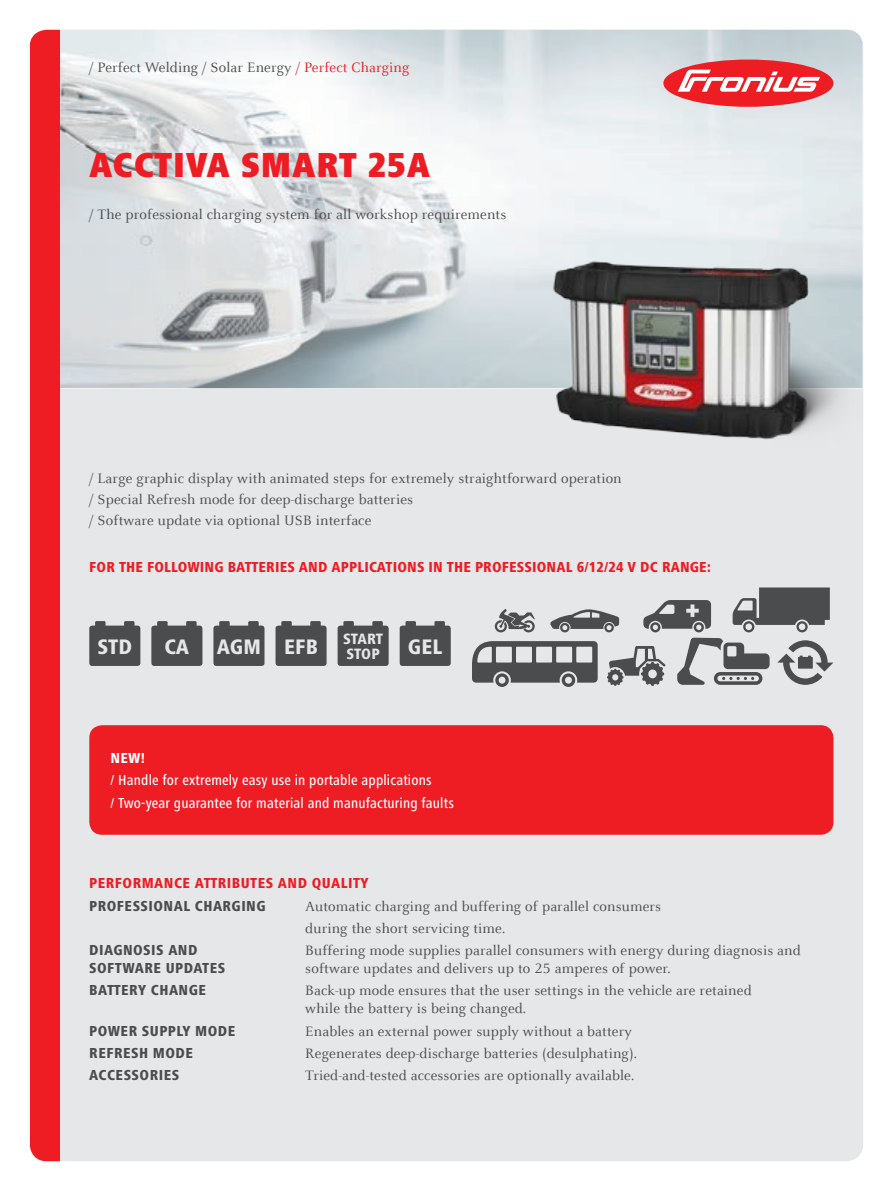
<style>
.page{position:relative;width:893px;height:1191px;background:#fff}
.page>*{position:absolute;margin:0;border:0;box-sizing:border-box;transform-origin:0 0}
.t1{font:900 condensed 36px "Frutiger Next LTW1 G";letter-spacing:.02em;color:#ee1d23}
.t2{font:800 condensed 21.75px "Frutiger Next LTW1 G";letter-spacing:.01em;color:#e6e7e9}
.t3{font:800 condensed 15.6px/15.6px "Frutiger Next LTW1 G";color:#e6e7e9}
.t4{font:15px/21px "Celeste Offc Pro";letter-spacing:.01em;color:#4b4c4d}
.t5{font:500 condensed 15px/22.2px "Frutiger Next LTW1 G";letter-spacing:.01em;color:#fff}
.t6{font:800 condensed 15px "Frutiger Next LTW1 G";letter-spacing:.03em;color:#4b4c4d}
.t7{font:800 condensed 15px "Frutiger Next LTW1 G";letter-spacing:.01em;color:#ee1d23}
.t8{font:800 condensed 15px "Frutiger Next LTW1 G";letter-spacing:.03em;color:#ee1d23}
.t9{font:800 condensed 15px "Frutiger Next LTW1 G";color:#fff}
.s1{color:#ee1d23}
</style>
<div class="page">
<div style="left:30px;top:30px;width:833px;height:1131px;background:#e6e7e9;border-radius:17px"></div>
<img style="left:60px;top:30px;width:803px;height:358px">
<img style="left:464px;top:190px;width:399px;height:250px">
<div style="left:30px;top:30px;width:30px;height:1131px;background:#ee1d23"></div>
<div style="left:663px;top:60px;width:170px;height:47px;background:#ee1d23;border-radius:50%"></div>
<svg style="left:678px;top:70px;width:142px;height:22px"></svg>
<div style="left:89px;top:725px;width:744px;height:109px;background:#ee1d23;border-radius:13px"></div>
<svg style="left:400px;top:621px;width:51px;height:45px;background:#555657"></svg>
<svg style="left:338px;top:621px;width:51px;height:45px;background:#555658"></svg>
<svg style="left:276px;top:621px;width:51px;height:45px;background:#565758"></svg>
<svg style="left:213px;top:621px;width:51px;height:45px;background:#565758"></svg>
<svg style="left:151px;top:621px;width:51px;height:45px;background:#565758"></svg>
<svg style="left:89px;top:621px;width:51px;height:45px;background:#555657"></svg>
<svg style="left:472px;top:587px;width:361px;height:100px"></svg>
<p class="t4" style="left:89px;top:56px;width:322px">/ Perfect Welding / Solar Energy <span class="s1">/ Perfect Charging</span></p>
<h1 class="t1" style="left:89px;top:144px;width:342px">ACCTIVA SMART 25A</h1>
<p class="t4" style="left:89px;top:203px;width:419px">/ The professional charging system for all workshop requirements</p>
<p class="t4" style="left:89px;top:468px;width:534px">/ Large graphic display with animated steps for extremely straightforward operation / Special Refresh mode for deep-discharge batteries<br>/ Software update via optional USB interface</p>
<p class="t7" style="left:89px;top:558px;width:623px">FOR THE FOLLOWING BATTERIES AND APPLICATIONS IN THE PROFESSIONAL 6/12/24 V DC RANGE:</p>
<h2 class="t2" style="left:97px;top:634px;width:36px">STD</h2>
<h2 class="t2" style="left:165px;top:634px;width:26px">CA</h2>
<h2 class="t2" style="left:217px;top:634px;width:103px">AGM EFB</h2>
<p class="t3" style="left:343px;top:630px;width:38px">START<br>STO P</p>
<h2 class="t2" style="left:408px;top:634px;width:36px">GEL</h2>
<p class="t9" style="left:111px;top:749px;width:36px">NEW!</p>
<p class="t5" style="left:111px;top:769px;width:345px">/ Handle for extremely easy use in portable applications<br>/ Two-year guarantee for material and manufacturing faults</p>
<p class="t8" style="left:89px;top:874px;width:281px">PERFORMANCE ATTRIBUTES AND QUALITY</p>
<p class="t6" style="left:89px;top:897px;width:178px">PROFESSIONAL CHARGING</p>
<p class="t4" style="left:305px;top:894px;width:357px;line-height:22.2px">Automatic charging and buffering of parallel consumers during the short servicing time.</p>
<p class="t6" style="left:89px;top:941px;width:110px">DIAGNOSIS AND</p>
<p class="t4" style="left:305px;top:939px;width:497px">Buffering mode supplies parallel consumers with energy during diagnosis and</p>
<p class="t6" style="left:89px;top:959px;width:137px">SOFTWARE UPDATES</p>
<p class="t4" style="left:305px;top:957px;width:367px">software updates and delivers up to 25 amperes of power.</p>
<p class="t6" style="left:89px;top:981px;width:128px">BATTERY CHANGE</p>
<p class="t4" style="left:305px;top:981px;width:448px;line-height:18px">Back-up mode ensures that the user settings in the vehicle are retained while the battery is being changed.</p>
<p class="t6" style="left:89px;top:1022px;width:147px">POWER SUPPLY MODE</p>
<p class="t4" style="left:305px;top:1020px;width:328px">Enables an external power supply without a battery</p>
<p class="t6" style="left:89px;top:1044px;width:114px">REFRESH MODE</p>
<p class="t4" style="left:305px;top:1042px;width:333px">Regenerates deep-discharge batteries (desulphating).</p>
<p class="t6" style="left:89px;top:1066px;width:91px">ACCESSORIES</p>
<p class="t4" style="left:305px;top:1064px;width:330px">Tried-and-tested accessories are optionally available.</p>
</div>
